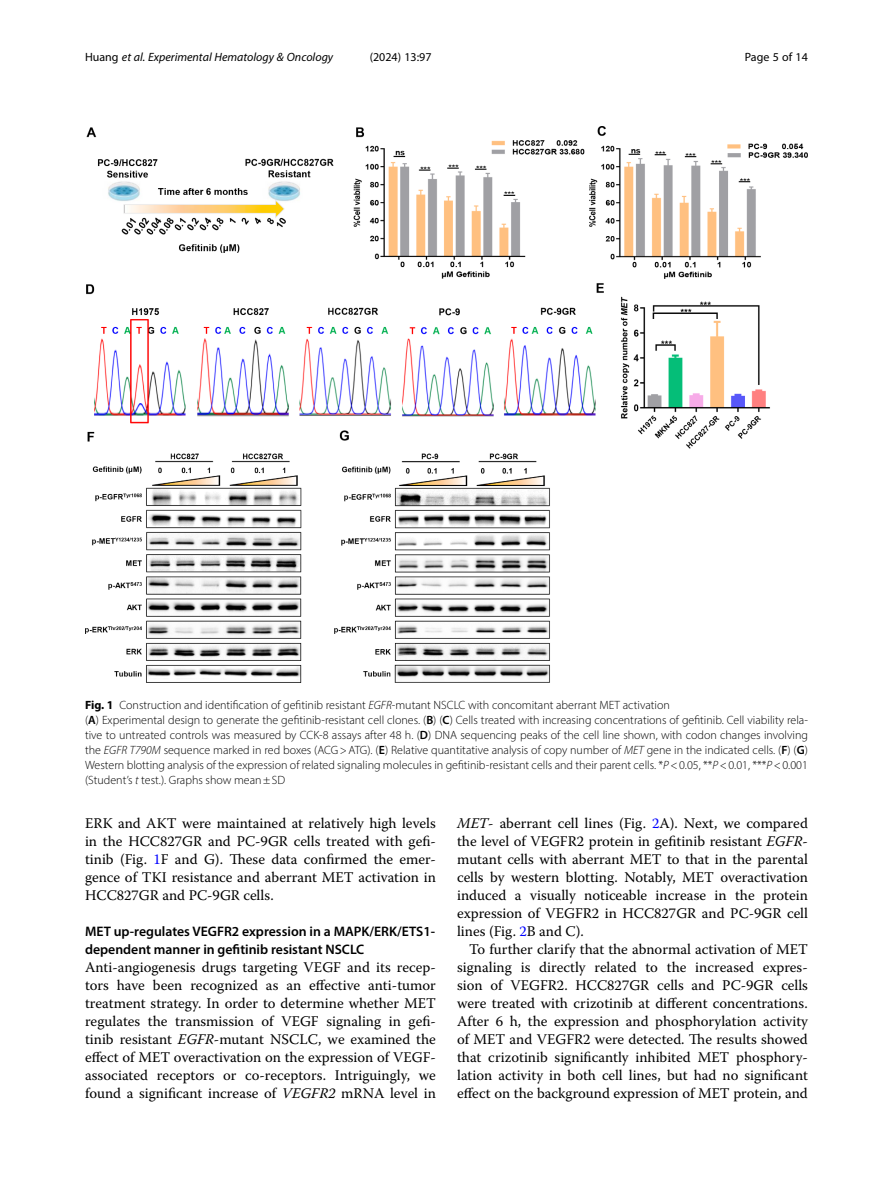
<style>
.page{position:relative;width:893px;height:1191px;background:#fff}
.page>*{position:absolute;margin:0;border:0;box-sizing:border-box;transform-origin:0 0}
.Body_Text{font:14.7px/18px "Warnock Pro";color:#000;text-align:justify}
.Body_Text_Indent{font:14.7px/18px "Warnock Pro";color:#000;text-align:justify}
.Head_2{font:600 13.8px/18px "Myriad Pro";color:#000}
.Figure_Caption{font:300 12px/15px "Myriad Pro";color:#000;text-align:justify}
.t1{font:italic 12px "Myriad Pro";color:#000}
.t2{font:12px "Myriad Pro";color:#000}
.s1{font-style:normal}
.s2{font-weight:700}
.s3{font-style:italic}
.s4{font-weight:600}
.s5{color:#00f}
</style>
<div class="page">
<img style="left:85px;top:126px;width:723px;height:556px">
<p class="t1" style="left:85px;top:50px;width:250px"><span class="s1">Huang</span> et al. Experimental Hematology &amp; Oncology</p>
<p class="t2" style="left:370px;top:50px;width:63px">(2024) 13:97</p>
<p class="t2" style="left:745px;top:50px;width:65px">Page 5 of 14</p>
<p class="Figure_Caption" style="left:85px;top:697px;width:586px"><span class="s2">Fig. 1</span> Construction and identification of gefitinib resistant <span class="s3">EGFR</span>-mutant NSCLC with concomitant aberrant MET activation</p>
<p class="Figure_Caption" style="left:85px;top:712px;width:724px">(<span class="s4">A</span>) Experimental design to generate the gefitinib-resistant cell clones. (<span class="s4">B</span>) (<span class="s4">C</span>) Cells treated with increasing concentrations of gefitinib. Cell viability rela&shy;tive to untreated controls was measured by CCK-8 assays after 48 h. (<span class="s4">D</span>) DNA sequencing peaks of the cell line shown, with codon changes involving the <span class="s3">EGFR T790M</span> sequence marked in red boxes (ACG&gt;ATG). (<span class="s4">E</span>) Relative quantitative analysis of copy number of <span class="s3">MET</span> gene in the indicated cells. (<span class="s4">F</span>) (<span class="s4">G</span>)<br>Western blotting analysis of the expression of related signaling molecules in gefitinib-resistant cells and their parent cells. *<span class="s3">P</span>&lt;0.05, **<span class="s3">P</span>&lt;0.01, ***<span class="s3">P</span>&lt;0.001 (Student’s <span class="s3">t</span> test.). Graphs show mean±SD</p>
<p class="Body_Text" style="left:85px;top:814px;width:352px">ERK and AKT were maintained at relatively high levels in the HCC827GR and PC-9GR cells treated with gefi&shy;tinib (Fig. <span class="s5">1</span>F and G). These data confirmed the emer&shy;gence of TKI resistance and aberrant MET activation in HCC827GR and PC-9GR cells.</p>
<p class="Head_2" style="left:85px;top:922px;width:352px">MET up-regulates VEGFR2 expression in a MAPK/ERK/ETS1- dependent manner in gefitinib resistant NSCLC</p>
<p class="Body_Text" style="left:85px;top:958px;width:352px">Anti-angiogenesis drugs targeting VEGF and its recep&shy;tors have been recognized as an effective anti-tumor treatment strategy. In order to determine whether MET regulates the transmission of VEGF signaling in gefi&shy;tinib resistant <span class="s3">EGFR</span>-mutant NSCLC, we examined the effect of MET overactivation on the expression of VEGF&shy;associated receptors or co-receptors. Intriguingly, we found a significant increase of <span class="s3">VEGFR2</span> mRNA level in</p>
<p class="Body_Text" style="left:457px;top:814px;width:352px"><span class="s3">MET</span>- aberrant cell lines (Fig. <span class="s5">2</span>A). Next, we compared the level of VEGFR2 protein in gefitinib resistant <span class="s3">EGFR&shy;</span>mutant cells with aberrant MET to that in the parental cells by western blotting. Notably, MET overactivation induced a visually noticeable increase in the protein expression of VEGFR2 in HCC827GR and PC-9GR cell lines (Fig. <span class="s5">2</span>B and C).</p>
<p class="Body_Text_Indent" style="left:457px;top:940px;width:352px;text-indent:12px">To further clarify that the abnormal activation of MET signaling is directly related to the increased expres&shy;sion of VEGFR2. HCC827GR cells and PC-9GR cells were treated with crizotinib at different concentrations.<br>After 6 h, the expression and phosphorylation activity of MET and VEGFR2 were detected. The results showed that crizotinib significantly inhibited MET phosphory&shy;lation activity in both cell lines, but had no significant effect on the background expression of MET protein, and</p>
</div>
